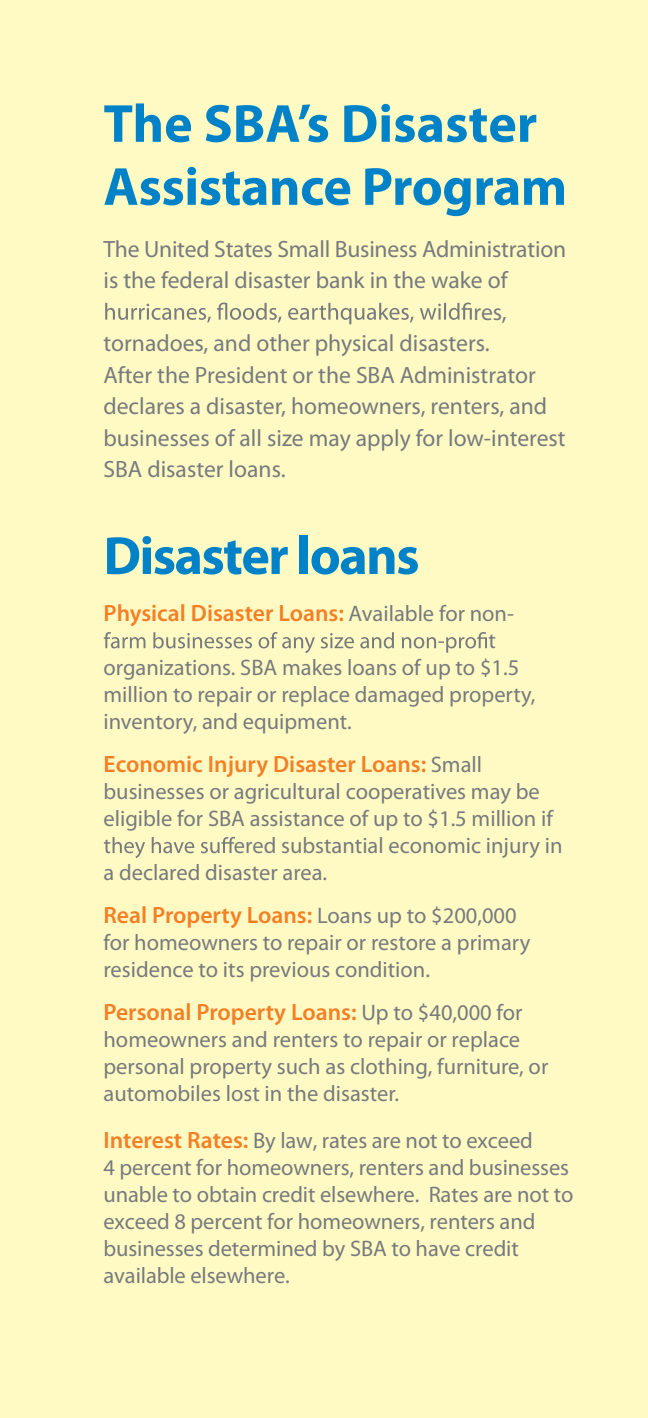
<style>
.page{position:relative;width:648px;height:1418px;background:#fff}
.page>*{position:absolute;margin:0;border:0;box-sizing:border-box;transform-origin:0 0}
.t1{font:700 54px/63px "Myriad Pro";letter-spacing:-.01em;color:#0082c8}
.t2{font:700 54px "Myriad Pro";letter-spacing:-.03em;color:#0082c8}
.t3{font:23.62px "Myriad Pro";color:#777b7e}
.t4{font:600 23.62px "Myriad Pro";color:#f48026}
.t5{font:22.5px/27px "Myriad Pro";color:#777b7e}
.s1{font-weight:400;font-size:22.5px;color:#777b7e}
.s2{font-weight:600;font-size:23.62px;color:#f48026}
</style>
<div class="page">
<div style="left:20px;top:0;width:628px;height:1417px;background:#fffac4"></div>
<div style="left:0;top:0;width:20px;height:1417px;background:#fffac4"></div>
<svg style="left:105px;top:302px;width:367px;height:22px"></svg>
<svg style="left:104px;top:632px;width:383px;height:21px"></svg>
<svg style="left:104px;top:837px;width:131px;height:21px"></svg>
<h1 class="t1" style="left:104px;top:90px;width:465px">The SBA’s Disaster<br>Assistance Program</h1>
<p class="t3" style="left:104px;top:234px;width:464px">The United States Small Business Administration</p>
<p class="t3" style="left:104px;top:266px;width:406px">is the federal disaster bank in the wake of</p>
<p class="t3" style="left:474px;top:297px;width:35px">res,</p>
<p class="t3" style="left:103px;top:329px;width:388px">tornadoes, and other physical disasters.</p>
<p class="t3" style="left:103px;top:360px;width:434px">After the President or the SBA Administrator</p>
<p class="t3" style="left:103px;top:392px;width:445px">declares a disaster, homeowners, renters, and</p>
<p class="t3" style="left:103px;top:423px;width:464px">businesses of all size may apply for low-interest</p>
<p class="t3" style="left:103px;top:455px;width:184px">SBA disaster loans.</p>
<h1 class="t2" style="left:104px;top:520px;width:318px">Disaster loans</h1>
<p class="t4" style="left:104px;top:598px;width:412px">Physical Disaster Loans: <span class="s1">Available for non-</span></p>
<p class="t5" style="left:104px;top:627px;width:434px;text-indent:385px">t organizations. SBA makes loans of up to $1.5 million to repair or replace damaged property, inventory, and equipment.</p>
<p class="t4" style="left:104px;top:749px;width:380px">Economic Injury Disaster Loans: <span class="s1">Small</span></p>
<p class="t5" style="left:104px;top:777px;width:438px">businesses or agricultural cooperatives may be</p>
<p class="t5" style="left:104px;top:804px;width:451px">eligible for SBA assistance of up to $1.5 million if</p>
<p class="t5" style="left:234px;top:831px;width:330px">ered substantial economic injury in</p>
<p class="t5" style="left:104px;top:858px;width:225px">a declared disaster area.</p>
<p class="t4" style="left:104px;top:900px;width:415px">Real Property Loans: <span class="s1">Loans up to $200,000</span></p>
<p class="t5" style="left:104px;top:928px;width:428px">for homeowners to repair or restore a primary residence to its previous condition.</p>
<p class="t4" style="left:104px;top:996px;width:421px">Personal Property Loans: <span class="s1">Up to $40,000 for</span></p>
<p class="t5" style="left:104px;top:1025px;width:446px">homeowners and renters to repair or replace personal property such as clothing, furniture, or automobiles lost in the disaster.</p>
<p class="t5" style="left:104px;top:1126px;width:471px"><span class="s2">Interest Rates:</span> By law, rates are not to exceed<br>4 percent for homeowners, renters and businesses unable to obtain credit elsewhere. Rates are not to exceed 8 percent for homeowners, renters and businesses determined by SBA to have credit available elsewhere.</p>
</div>
